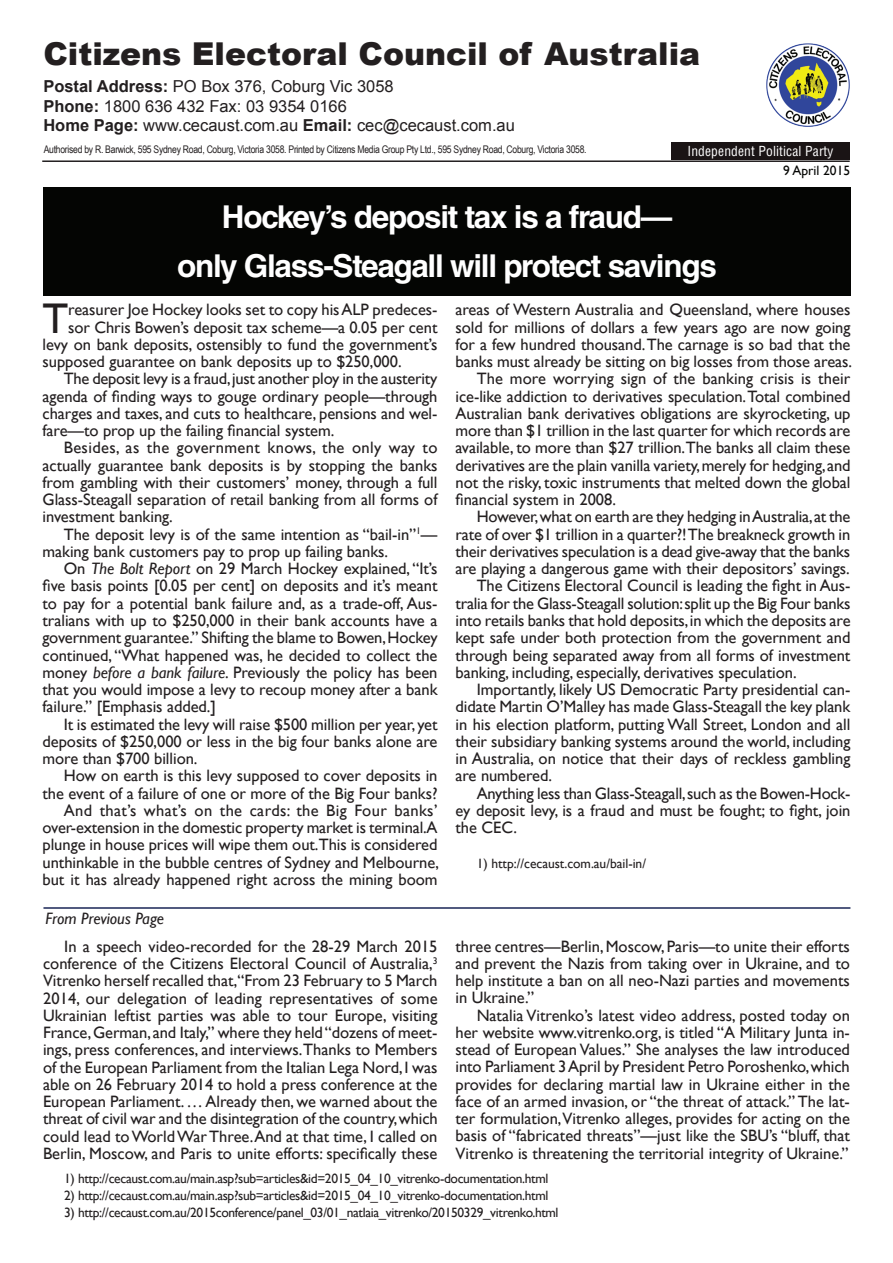
<style>
.page{position:relative;width:893px;height:1263px;background:#fff}
.page>*{position:absolute;margin:0;border:0;box-sizing:border-box;transform-origin:0 0}
.bt1{font:42.9px "Gill Sans";color:#231f20}
.Heading_2{font:700 31.5px "Helvetica LT Std";letter-spacing:-.04em;color:#fff}
.hl16{font:900 31.5px "Arial";color:#231f20}
.bt1-2{font:16.5px/17.2px "Gill Sans";letter-spacing:-.005em;color:#231f20;text-align:justify}
.t1{font:16.5px "Arial";color:#231f20}
.bt1-3{font:italic 16.5px "Gill Sans";color:#231f20}
.bt1-4{font:13.5px "Gill Sans";letter-spacing:-.025em;color:#231f20}
.bt1-5{font:13.5px "Gill Sans";letter-spacing:-.005em;color:#231f20}
.bt1-6{font:condensed 13.5px "Helvetica LT Std";letter-spacing:.01em;color:#fff}
.bt1-7{font:13.5px "Gill Sans";color:#040503}
.t2{font:10.5px "Arial Narrow";letter-spacing:-.025em;color:#231f20}
.s1{font-weight:700}
.s2{font-style:italic}
</style>
<div class="page">
<div style="left:671px;top:142px;width:179px;height:18px;background:#1a1415"></div>
<img style="left:766px;top:43px;width:84px;height:84px">
<hr style="left:42px;top:160px;width:808px;height:2px;background:#231f20">
<div style="left:43px;top:187px;width:808px;height:109px;background:#040503"></div>
<hr style="left:43px;top:907px;width:807px;height:2px;background:#192456">
<p class="hl16" style="left:43px;top:31px;width:658px">Citizens Electoral Council of Australia</p>
<p class="t1" style="left:43px;top:75px;width:352px"><span class="s1">Postal Address:</span> PO Box 376, Coburg Vic 3058</p>
<p class="t1" style="left:43px;top:95px;width:305px"><span class="s1">Phone:</span> 1800 636 432 Fax: 03 9354 0166</p>
<p class="t1" style="left:43px;top:114px;width:473px"><span class="s1">Home Page:</span> www.cecaust.com.au <span class="s1">Email:</span> cec@cecaust.com.au</p>
<p class="t2" style="left:44px;top:142px;width:544px">Authorised by R. Barwick, 595 Sydney Road, Coburg, Victoria 3058. Printed by Citizens Media Group Pty Ltd., 595 Sydney Road, Coburg, Victoria 3058.</p>
<p class="bt1-6" style="left:687px;top:143px;width:147px">Independent Political Party</p>
<p class="bt1-7" style="left:783px;top:163px;width:68px">9 April 2015</p>
<p class="Heading_2" style="left:222px;top:197px;width:452px">Hockey’s deposit tax is a fraud—</p>
<p class="Heading_2" style="left:177px;top:247px;width:541px">only Glass-Steagall will protect savings</p>
<p class="bt1" style="left:43px;top:294px;width:27px">T</p>
<p class="bt1-2" style="left:68px;top:302px;width:371px">reasurer Joe Hockey looks set to copy his ALP predeces-</p>
<p class="bt1-2" style="left:455px;top:302px;width:398px">areas of Western Australia and Queensland, where houses sold for millions of dollars a few years ago are now going for a few hundred thousand. The carnage is so bad that the banks must already be sitting on big losses from those areas.</p>
<p class="bt1-2" style="left:455px;top:371px;width:397px;text-indent:21px">The more worrying sign of the banking crisis is their ice-like addiction to derivatives speculation. Total combined Australian bank derivatives obligations are skyrocketing, up more than $1 trillion in the last quarter for which records are available, to more than $27 trillion.The banks all claim these derivatives are the plain vanilla variety, merely for hedging, and not the risky, toxic instruments that melted down the global financial system in 2008.</p>
<p class="bt1-2" style="left:455px;top:509px;width:396px;text-indent:21px">However, what on earth are they hedging in Australia, at the rate of over $1 trillion in a quarter?! The breakneck growth in their derivatives speculation is a dead give-away that the banks are playing a dangerous game with their depositors’ savings.</p>
<p class="bt1-2" style="left:455px;top:578px;width:397px;text-indent:21px">The Citizens Electoral Council is leading the fight in Aus&shy;tralia for the Glass-Steagall solution: split up the Big Four banks into retails banks that hold deposits, in which the deposits are kept safe under both protection from the government and through being separated away from all forms of investment banking, including, especially, derivatives speculation.</p>
<p class="bt1-2" style="left:455px;top:681px;width:396px;text-indent:21px">Importantly, likely US Democratic Party presidential can&shy;didate Martin O’Malley has made Glass-Steagall the key plank in his election platform, putting Wall Street, London and all their subsidiary banking systems around the world, including in Australia, on notice that their days of reckless gambling are numbered.</p>
<p class="bt1-2" style="left:455px;top:785px;width:396px;text-indent:21px">Anything less than Glass-Steagall, such as the Bowen-Hock&shy;ey deposit levy, is a fraud and must be fought; to fight, join the CEC.</p>
<p class="bt1-5" style="left:477px;top:855px;width:171px">1) http://cecaust.com.au/bail-in/</p>
<p class="bt1-2" style="left:68px;top:319px;width:371px">sor Chris Bowen’s deposit tax scheme—a 0.05 per cent</p>
<p class="bt1-2" style="left:43px;top:336px;width:396px">levy on bank deposits, ostensibly to fund the government’s</p>
<p class="bt1-2" style="left:43px;top:353px;width:361px">supposed guarantee on bank deposits up to $250,000.</p>
<p class="bt1-2" style="left:43px;top:371px;width:396px;text-indent:21px">The deposit levy is a fraud, just another ploy in the austerity agenda of finding ways to gouge ordinary people—through charges and taxes, and cuts to healthcare, pensions and wel&shy;fare—to prop up the failing financial system.</p>
<p class="bt1-2" style="left:43px;top:440px;width:397px;text-indent:21px">Besides, as the government knows, the only way to actually guarantee bank deposits is by stopping the banks from gambling with their customers’ money, through a full Glass-Steagall separation of retail banking from all forms of investment banking.</p>
<p class="bt1-2" style="left:43px;top:526px;width:396px;text-indent:21px">The deposit levy is of the same intention as “bail-in”<sup>1</sup>— making bank customers pay to prop up failing banks.</p>
<p class="bt1-2" style="left:43px;top:560px;width:397px;text-indent:21px">On <span class="s2">The Bolt Report</span> on 29 March Hockey explained, “It’s five basis points [0.05 per cent] on deposits and it’s meant to pay for a potential bank failure and, as a trade-off, Aus&shy;tralians with up to $250,000 in their bank accounts have a government guarantee.” Shifting the blame to Bowen, Hockey continued, “What happened was, he decided to collect the money <span class="s2">before a bank failure</span>. Previously the policy has been that you would impose a levy to recoup money after a bank failure.” [Emphasis added.]</p>
<p class="bt1-2" style="left:43px;top:716px;width:396px;text-indent:21px">It is estimated the levy will raise $500 million per year, yet deposits of $250,000 or less in the big four banks alone are more than $700 billion.</p>
<p class="bt1-2" style="left:43px;top:767px;width:396px;text-align:right">How on earth is this levy supposed to cover deposits in the event of a failure of one or more of the Big Four banks?</p>
<p class="bt1-2" style="left:43px;top:802px;width:398px;text-indent:21px">And that’s what’s on the cards: the Big Four banks’ over-extension in the domestic property market is terminal.A plunge in house prices will wipe them out.This is considered unthinkable in the bubble centres of Sydney and Melbourne, but it has already happened right across the mining boom</p>
<p class="bt1-3" style="left:46px;top:908px;width:120px">From Previous Page</p>
<p class="bt1-2" style="left:43px;top:938px;width:396px;text-indent:21px">In a speech video-recorded for the 28-29 March 2015 conference of the Citizens Electoral Council of Australia,<sup>3<br></sup>Vitrenko herself recalled that,“From 23 February to 5 March 2014, our delegation of leading representatives of some Ukrainian leftist parties was able to tour Europe, visiting France, German, and Italy,” where they held “dozens of meet&shy;ings, press conferences, and interviews.Thanks to Members of the European Parliament from the Italian Lega Nord, I was able on 26 February 2014 to hold a press conference at the European Parliament. … Already then, we warned about the threat of civil war and the disintegration of the country, which could lead to World War Three.And at that time, I called on Berlin, Moscow, and Paris to unite efforts: specifically these</p>
<p class="bt1-2" style="left:455px;top:938px;width:396px">three centres—Berlin, Moscow, Paris—to unite their efforts and prevent the Nazis from taking over in Ukraine, and to help institute a ban on all neo-Nazi parties and movements in Ukraine.”</p>
<p class="bt1-2" style="left:455px;top:1007px;width:396px;text-indent:21px">Natalia Vitrenko’s latest video address, posted today on her website www.vitrenko.org, is titled “A Military Junta in&shy;stead of European Values.” She analyses the law introduced into Parliament 3 April by President Petro Poroshenko, which provides for declaring martial law in Ukraine either in the face of an armed invasion, or “the threat of attack.” The lat&shy;ter formulation,Vitrenko alleges, provides for acting on the basis of “fabricated threats”—just like the SBU’s “bluff, that Vitrenko is threatening the territorial integrity of Ukraine.”</p>
<p class="bt1-4" style="left:64px;top:1170px;width:486px">1) http://cecaust.com.au/main.asp?sub=articles&amp;id=2015_04_10_vitrenko-documentation.html</p>
<p class="bt1-4" style="left:64px;top:1187px;width:486px">2) http://cecaust.com.au/main.asp?sub=articles&amp;id=2015_04_10_vitrenko-documentation.html</p>
<p class="bt1-4" style="left:64px;top:1205px;width:496px">3) http://cecaust.com.au/2015conference/panel_03/01_natlaia_vitrenko/20150329_vitrenko.html</p>
</div>
